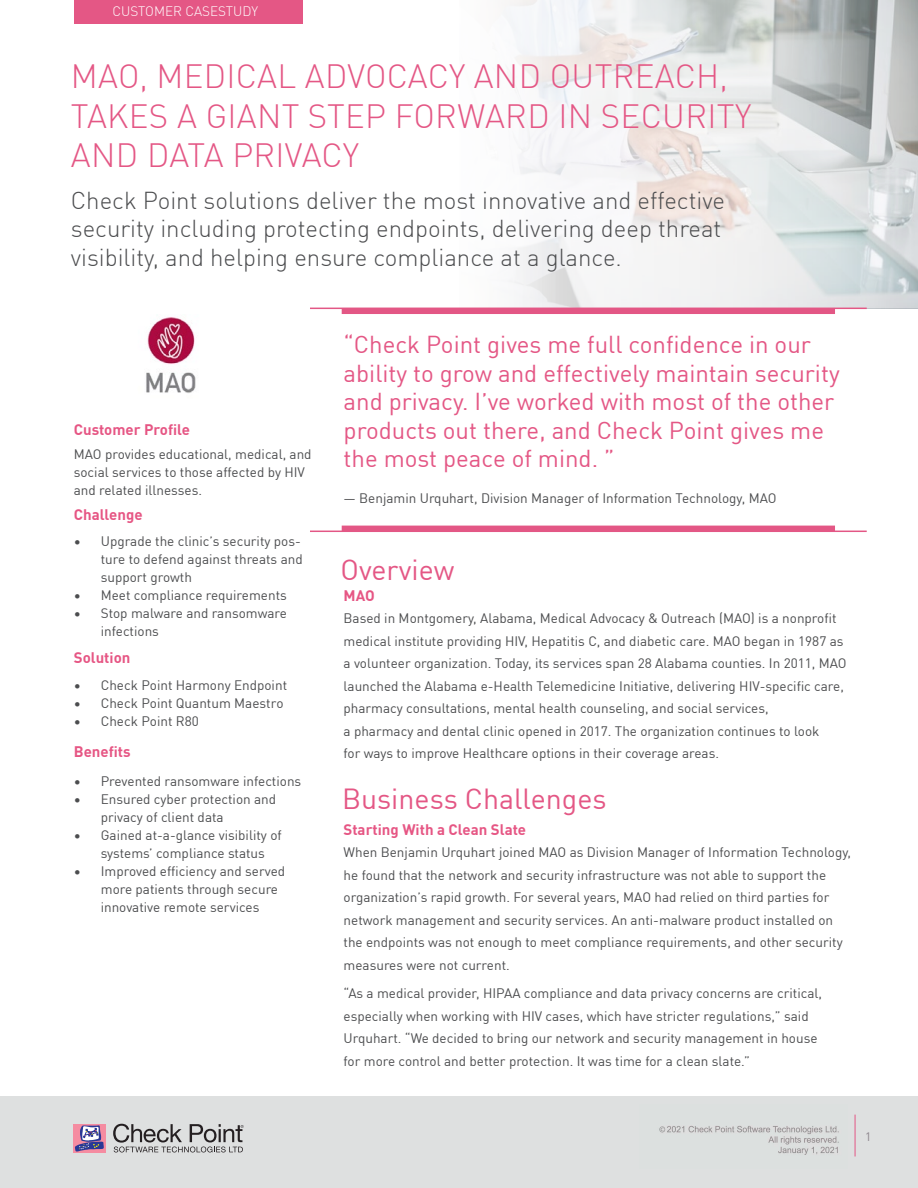
<style>
.page{position:relative;width:918px;height:1188px;background:#fff}
.page>*{position:absolute;margin:0;border:0;box-sizing:border-box;transform-origin:0 0}
.t1{font:300 33px "DIN Pro";letter-spacing:.01em;color:#e45785}
.t2{font:28.5px "DIN Pro";color:#e45785}
.t3{font:24px/28.5px "DIN Pro";color:#e45785}
.t4{font:300 24px/28.5px "DIN Pro";color:#4c4d4f}
.t5{font:700 15px "DIN Pro";color:#e65684}
.t6{font:13.5px/22.5px "DIN Pro";color:#4c4d4f}
.t7{font:300 13.5px "DIN Pro";color:#fff}
.t8{font:12px "DIN Pro";color:#8c858c}
</style>
<div class="page">
<svg style="left:598px;top:0;width:320px;height:308px"></svg>
<div style="left:0;top:1097px;width:918px;height:91px;background:#dee0e0"></div>
<div style="left:74px;top:1124px;width:32px;height:28px;background:#f58ca1"></div>
<svg style="left:75px;top:1125px;width:29px;height:27px"></svg>
<svg style="left:113px;top:1124px;width:131px;height:28px"></svg>
<hr style="left:855px;top:1115px;width:1px;height:41px;background:#e35785">
<div style="left:74px;top:0;width:229px;height:24px;background:#e45785"></div>
<hr style="left:310px;top:531px;width:557px;height:1px;background:#e35785">
<div style="left:342px;top:526px;width:493px;height:6px;background:#e35785"></div>
<hr style="left:310px;top:308px;width:557px;height:1px;background:#e35785">
<div style="left:342px;top:308px;width:493px;height:6px;background:#e35785"></div>
<img style="left:146px;top:317px;width:50px;height:76px">
<img style="left:659px;top:1125px;width:180px;height:30px">
<p class="t7" style="left:112px;top:1px;width:147px">CUSTOMER CASESTUDY</p>
<h1 class="t1" style="left:71px;top:51px;width:311px">MAO, Med ical Advocacy</h1>
<h1 class="t1" style="left:474px;top:51px;width:119px">and Outreac</h1>
<h1 class="t1" style="left:696px;top:51px;width:33px">h,</h1>
<h1 class="t1" style="left:71px;top:91px;width:436px">Takes A Giant Ste p Forward</h1>
<h1 class="t1" style="left:558px;top:91px;width:84px">in Secur</h1>
<h1 class="t1" style="left:707px;top:91px;width:28px">ity</h1>
<h1 class="t1" style="left:71px;top:131px;width:118px">and Data</h1>
<h1 class="t1" style="left:232px;top:131px;width:90px">Pr ivacy</h1>
<h3 class="t4" style="left:71px;top:184px;width:656px">Check Point solutions deliver the most innovative and effective security including protecting endpoints, delivering deep threat visibility, and helping ensure compliance at a glance.</h3>
<p class="t5" style="left:74px;top:418px;width:118px">Customer Profile</p>
<p class="t6" style="left:74px;top:444px;width:239px;line-height:18px">MAO provides educational, medical, and social services to those affected by HIV and related illnesses.</p>
<p class="t5" style="left:74px;top:503px;width:70px">Challenge</p>
<p class="t6" style="left:101px;top:531px;width:203px;line-height:18px;text-indent:-27px">• Upgrade the clinic’s security pos&shy;ture to defend against threats and support growth</p>
<p class="t6" style="left:74px;top:583px;width:215px">• Meet compliance requirements</p>
<p class="t6" style="left:101px;top:603px;width:188px;line-height:18px;text-indent:-27px">• Stop malware and ransomware infections</p>
<p class="t5" style="left:74px;top:646px;width:58px">Solution</p>
<p class="t6" style="left:74px;top:673px;width:215px">• Check Point Harmony Endpoint</p>
<p class="t6" style="left:74px;top:691px;width:211px">• Check Point Quantum Maestro</p>
<p class="t6" style="left:74px;top:709px;width:127px">• Check Point R80</p>
<p class="t5" style="left:74px;top:740px;width:58px">Benefits</p>
<p class="t6" style="left:74px;top:769px;width:229px">• Prevented ransomware infections</p>
<p class="t6" style="left:101px;top:789px;width:177px;line-height:18px;text-indent:-27px">• Ensured cyber protection and privacy of client data</p>
<p class="t6" style="left:101px;top:825px;width:183px;line-height:18px;text-indent:-27px">• Gained at-a-glance visibility of systems’ compliance status</p>
<p class="t6" style="left:101px;top:861px;width:186px;line-height:18px;text-indent:-27px">• Improved efficiency and served more patients through secure innovative remote services</p>
<h3 class="t3" style="left:344px;top:329px;width:498px">“Check Point gives me full confidence in our ability to grow and effectively maintain security and privacy. I’ve worked with most of the other products out there, and Check Point gives me the most peace of mind. ”</h3>
<p class="t6" style="left:344px;top:486px;width:434px">— Benjamin Urquhart, Division Manager of Information Technology, MAO</p>
<h2 class="t2" style="left:341px;top:548px;width:115px">Overview</h2>
<p class="t5" style="left:344px;top:583px;width:33px">MAO</p>
<p class="t6" style="left:344px;top:606px;width:505px">Based in Montgomery, Alabama, Medical Advocacy &amp; Outreach (MAO) is a nonprofit medical institute providing HIV, Hepatitis C, and diabetic care. MAO began in 1987 as a volunteer organization. Today, its services span 28 Alabama counties. In 2011, MAO launched the Alabama e-Health Telemedicine Initiative, delivering HIV-specific care, pharmacy consultations, mental health counseling, and social services,<br>a pharmacy and dental clinic opened in 2017. The organization continues to look<br>for ways to improve Healthcare options in their coverage areas.</p>
<h2 class="t2" style="left:342px;top:777px;width:266px">Business Challenges</h2>
<p class="t5" style="left:344px;top:817px;width:184px">Starting With a Clean Slate</p>
<p class="t6" style="left:344px;top:840px;width:509px">When Benjamin Urquhart joined MAO as Division Manager of Information Technology, he found that the network and security infrastructure was not able to support the organization’s rapid growth. For several years, MAO had relied on third parties for network management and security services. An anti-malware product installed on the endpoints was not enough to meet compliance requirements, and other security measures were not current.</p>
<p class="t6" style="left:344px;top:981px;width:480px">“As a medical provider, HIPAA compliance and data privacy concerns are critical, especially when working with HIV cases, which have stricter regulations,” said Urquhart. “We decided to bring our network and security management in house for more control and better protection. It was time for a clean slate.”</p>
<p class="t8" style="left:865px;top:1127px;width:8px">1</p>
</div>
